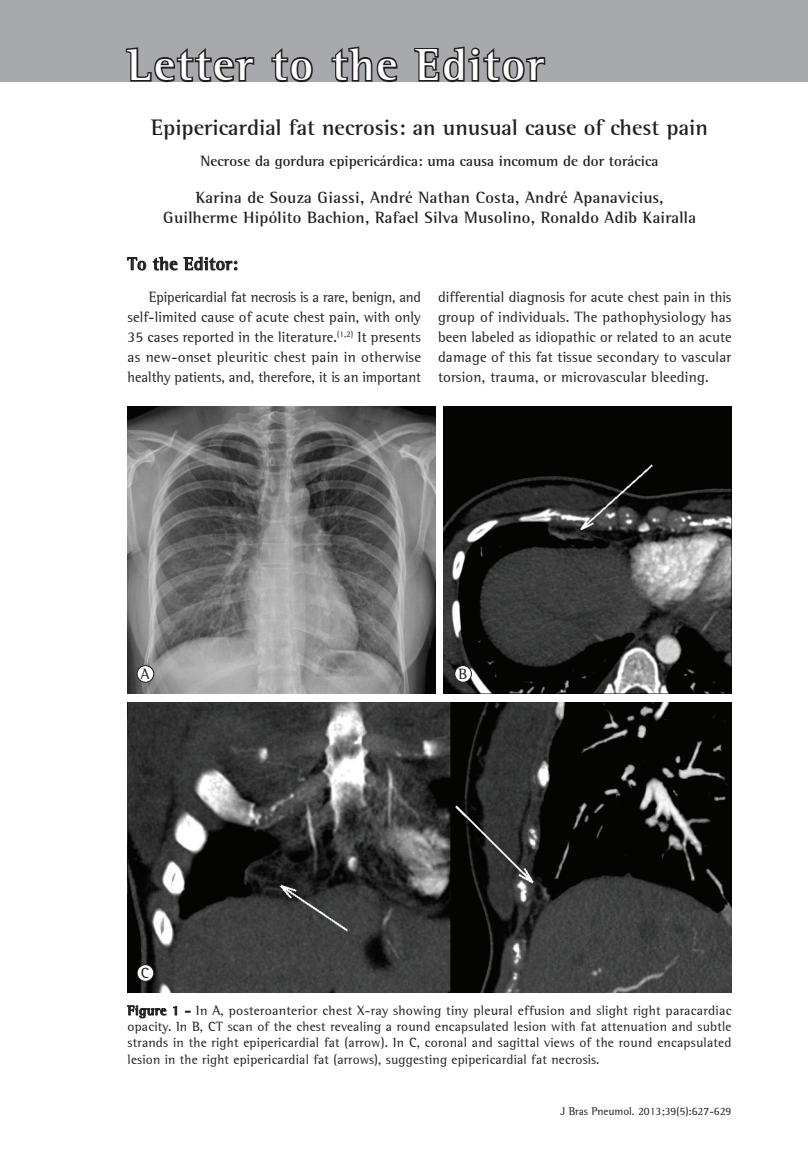
<style>
.page{position:relative;width:808px;height:1170px;background:#fff}
.page>*{position:absolute;margin:0;border:0;box-sizing:border-box;transform-origin:0 0}
.t1{font:700 45px "Libre Semi Serif S Si";letter-spacing:.05em;color:#fff}
.Título___1o_idioma{font:700 22.5px "Libre Semi Serif S Si";color:#231f20}
.Sub-título___1o_níve{font:700 18px "Libre Semi Serif S Si";letter-spacing:.015em;color:#231f20}
.Autores{font:700 16.5px/19.8px "Libre Semi Serif S Si";letter-spacing:.015em;color:#231f20;text-align:center}
.Corpo{font:15px/20.1px "Libre Semi Serif S Si";letter-spacing:.015em;color:#231f20;text-align:justify;scale:.96 1}
.Corpo-2{font:15px/20.1px "Libre Semi Serif S Si";letter-spacing:.015em;color:#231f20;text-align:justify}
.Título___2o_idioma{font:700 15px "Libre Semi Serif S Si";color:#231f20}
.Legendas{font:13.5px/16.2px "Libre Semi Serif S Si";letter-spacing:.015em;color:#231f20;text-align:justify}
.rodapé{font:11.25px "Libre Semi Serif S Si";color:#231f20}
.s1{font-weight:700}
</style>
<div class="page">
<div style="left:0;top:0;width:21px;height:81px;background:#a8a9ad"></div>
<div style="left:21px;top:0;width:787px;height:81px;background:#a8a9ad"></div>
<img style="left:128px;top:406px;width:307px;height:288px">
<img style="left:444px;top:406px;width:287px;height:288px">
<img style="left:128px;top:702px;width:603px;height:290px">
<svg style="left:127px;top:1005px;width:39px;height:12px"></svg>
<svg style="left:173px;top:1006px;width:4px;height:9px"></svg>
<div style="left:137px;top:665px;width:17px;height:17px;background:#fff;border-radius:50%"></div>
<div style="left:137px;top:665px;width:17px;height:17px;border:1px solid #231f20;border-radius:50%"></div>
<div style="left:455px;top:665px;width:16px;height:17px;background:#fff;border-radius:50%"></div>
<div style="left:455px;top:665px;width:17px;height:17px;border:1px solid #231f20;border-radius:50%"></div>
<div style="left:137px;top:964px;width:17px;height:17px;background:#fff;border-radius:50%"></div>
<div style="left:137px;top:964px;width:17px;height:17px;border:1px solid #231f20;border-radius:50%"></div>
<svg style="left:127px;top:257px;width:19px;height:13px"></svg>
<svg style="left:153px;top:257px;width:24px;height:13px"></svg>
<svg style="left:183px;top:257px;width:54px;height:13px"></svg>
<svg style="left:124px;top:47px;width:132px;height:36px"></svg>
<svg style="left:270px;top:48px;width:45px;height:35px"></svg>
<svg style="left:330px;top:46px;width:69px;height:37px"></svg>
<svg style="left:413px;top:46px;width:134px;height:37px"></svg>
<h1 class="t1" style="left:128px;top:38px;width:418px">Letter to the Editor</h1>
<p class="Título___1o_idioma" style="left:151px;top:114px;width:558px">Epipericardial fat necrosis: an unusual cause of chest pain</p>
<p class="Título___2o_idioma" style="left:201px;top:152px;width:459px">Necrose da gordura epipericárdica: uma causa incomum de dor torácica</p>
<p class="Autores" style="left:163px;top:187px;width:535px">Karina de Souza Giassi, André Nathan Costa, André Apanavicius,<br>Guilherme Hipólito Bachion, Rafael Silva Musolino, Ronaldo Adib Kairalla</p>
<p class="Sub-título___1o_níve" style="left:128px;top:253px;width:112px">To the Editor:</p>
<p class="Corpo" style="left:128px;top:286px;width:307px;text-indent:21px">Epipericardial fat necrosis is a rare, benign, and self-limited cause of acute chest pain, with only 35 cases reported in the literature.<sup>(1,2)</sup> It presents as new-onset pleuritic chest pain in otherwise healthy patients, and, therefore, it is an important</p>
<p class="Corpo-2" style="left:438px;top:286px;width:295px">differential diagnosis for acute chest pain in this group of individuals. The pathophysiology has been labeled as idiopathic or related to an acute damage of this fat tissue secondary to vascular torsion, trauma, or microvascular bleeding.</p>
<p class="Corpo-2" style="left:141px;top:664px;width:10px">A</p>
<p class="Corpo-2" style="left:458px;top:664px;width:10px">B</p>
<p class="Corpo-2" style="left:141px;top:963px;width:10px">C</p>
<p class="Legendas" style="left:128px;top:1002px;width:605px"><span class="s1">Figure 1 -</span> In A, posteroanterior chest X-ray showing tiny pleural effusion and slight right paracardiac opacity. In B, CT scan of the chest revealing a round encapsulated lesion with fat attenuation and subtle strands in the right epipericardial fat (arrow). In C, coronal and sagittal views of the round encapsulated lesion in the right epipericardial fat (arrows), suggesting epipericardial fat necrosis.</p>
<p class="rodapé" style="left:561px;top:1104px;width:172px">J Bras Pneumol. 2013;39(5):627-629</p>
</div>
